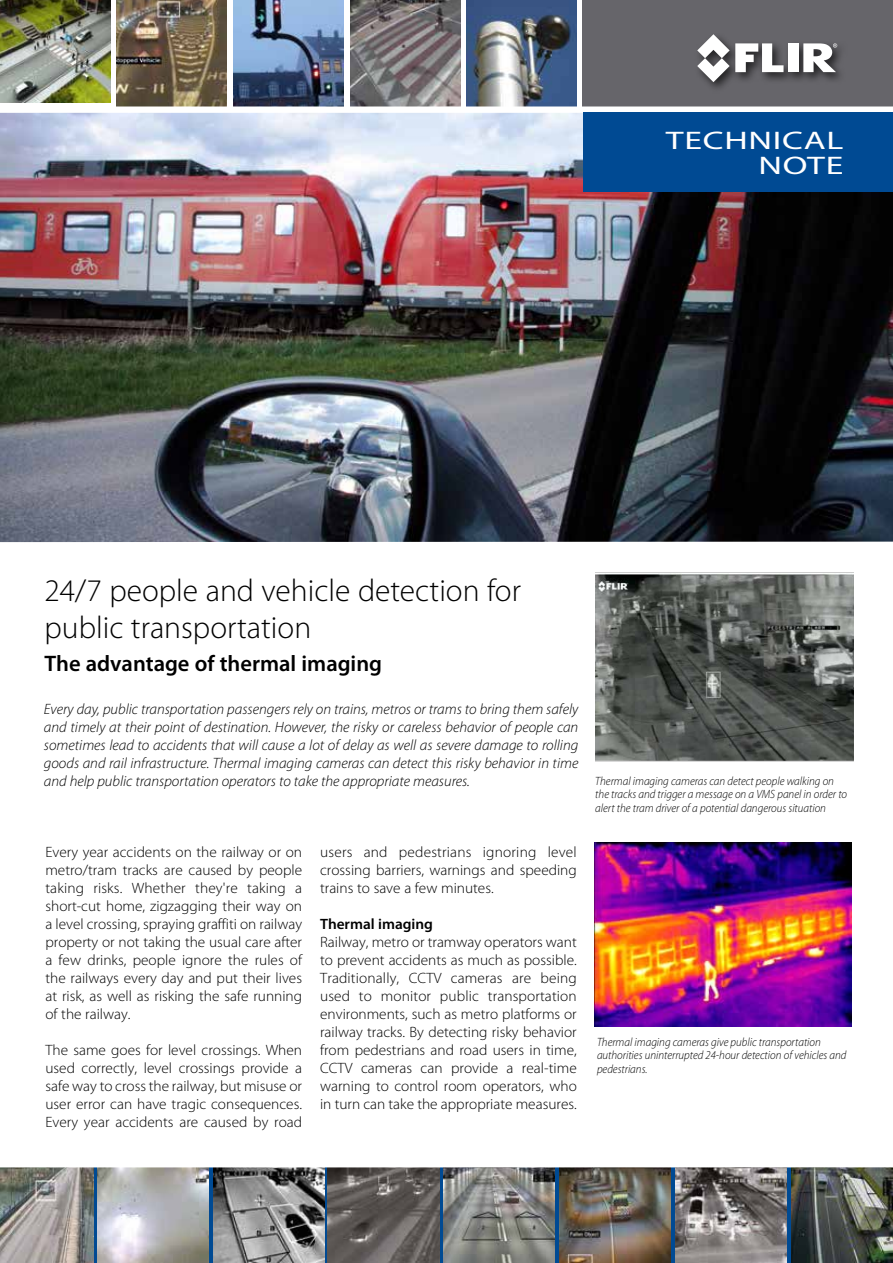
<style>
.page{position:relative;width:893px;height:1263px;background:#fff}
.page>*{position:absolute;margin:0;border:0;box-sizing:border-box;transform-origin:0 0}
.t1{font:300 31.5px/37.8px "Myriad Pro";color:#000}
.t2{font:25.5px/25.5px "Myriad Pro";letter-spacing:.02em;color:#fff;text-align:right;scale:1.41 1}
.t3{font:600 22.5px "Myriad Pro";color:#000}
.t4{font:300 15px/18px "Myriad Pro";color:#000;text-align:justify}
.t5{font:italic 300 15px/18px "Myriad Pro";color:#000;text-align:justify}
.t6{font:600 15px "Myriad Pro";color:#000}
.t7{font:italic 300 12px/13.5px "Myriad Pro";color:#000;scale:.93 1}
</style>
<div class="page">
<img style="left:0;top:113px;width:893px;height:429px">
<div style="left:583px;top:0;width:310px;height:107px;background:#66656a"></div>
<svg style="left:93px;top:1167px;width:698px;height:96px;background:#1a558f"></svg>
<div style="left:694px;top:31px;width:155px;height:63px;background:#000;opacity:.66"></div>
<div style="left:788px;top:43px;width:10px;height:29px;background:#fff"></div>
<svg style="left:697px;top:34px;width:86px;height:48px"></svg>
<svg style="left:803px;top:43px;width:34px;height:29px"></svg>
<img style="left:467px;top:0;width:110px;height:106px">
<img style="left:350px;top:0;width:110px;height:106px">
<img style="left:233px;top:0;width:110px;height:106px">
<img style="left:117px;top:0;width:110px;height:106px">
<img style="left:0;top:0;width:110px;height:103px">
<div style="left:0;top:106px;width:893px;height:6px;background:#fff"></div>
<div style="left:583px;top:112px;width:310px;height:80px;background:#004a93"></div>
<img style="left:328px;top:1167px;width:111px;height:96px">
<img style="left:0;top:1167px;width:93px;height:96px">
<img style="left:444px;top:1167px;width:111px;height:96px">
<img style="left:98px;top:1167px;width:111px;height:96px">
<img style="left:559px;top:1167px;width:112px;height:96px">
<img style="left:213px;top:1167px;width:112px;height:96px">
<img style="left:675px;top:1167px;width:111px;height:96px">
<img style="left:791px;top:1167px;width:102px;height:96px">
<img style="left:596px;top:572px;width:258px;height:189px">
<img style="left:595px;top:842px;width:257px;height:185px">
<h2 class="t2" style="left:666px;top:127px;width:127px">TECHNICAL<br>NOTE</h2>
<h1 class="t1" style="left:45px;top:572px;width:478px">24/7 people and vehicle detection for public transportation</h1>
<h3 class="t3" style="left:45px;top:649px;width:339px">The advantage of thermal imaging</h3>
<p class="t5" style="left:44px;top:700px;width:536px">Every day, public transportation passengers rely on trains, metros or trams to bring them safely and timely at their point of destination. However, the risky or careless behavior of people can sometimes lead to accidents that will cause a lot of delay as well as severe damage to rolling goods and rail infrastructure. Thermal imaging cameras can detect this risky behavior in time and help public transportation operators to take the appropriate measures.</p>
<p class="t4" style="left:45px;top:843px;width:258px">Every year accidents on the railway or on metro/tram tracks are caused by people taking risks. Whether they're taking a short-cut home, zigzagging their way on a level crossing, spraying graffiti on railway property or not taking the usual care after a few drinks, people ignore the rules of the railways every day and put their lives at risk, as well as risking the safe running of the railway.</p>
<p class="t4" style="left:45px;top:1041px;width:258px">The same goes for level crossings. When used correctly, level crossings provide a safe way to cross the railway, but misuse or user error can have tragic consequences.<br>Every year accidents are caused by road</p>
<p class="t4" style="left:320px;top:843px;width:258px">users and pedestrians ignoring level crossing barriers, warnings and speeding trains to save a few minutes.</p>
<p class="t6" style="left:320px;top:914px;width:114px">Thermal imaging</p>
<p class="t4" style="left:320px;top:933px;width:258px">Railway, metro or tramway operators want to prevent accidents as much as possible.<br>Traditionally, CCTV cameras are being used to monitor public transportation environments, such as metro platforms or railway tracks. By detecting risky behavior from pedestrians and road users in time, CCTV cameras can provide a real-time warning to control room operators, who in turn can take the appropriate measures.</p>
<p class="t7" style="left:595px;top:774px;width:272px">Thermal imaging cameras can detect people walking on the tracks and trigger a message on a VMS panel in order to alert the tram driver of a potential dangerous situation</p>
<p class="t7" style="left:597px;top:1035px;width:270px">Thermal imaging cameras give public transportation authorities uninterrupted 24-hour detection of vehicles and pedestrians.</p>
</div>
